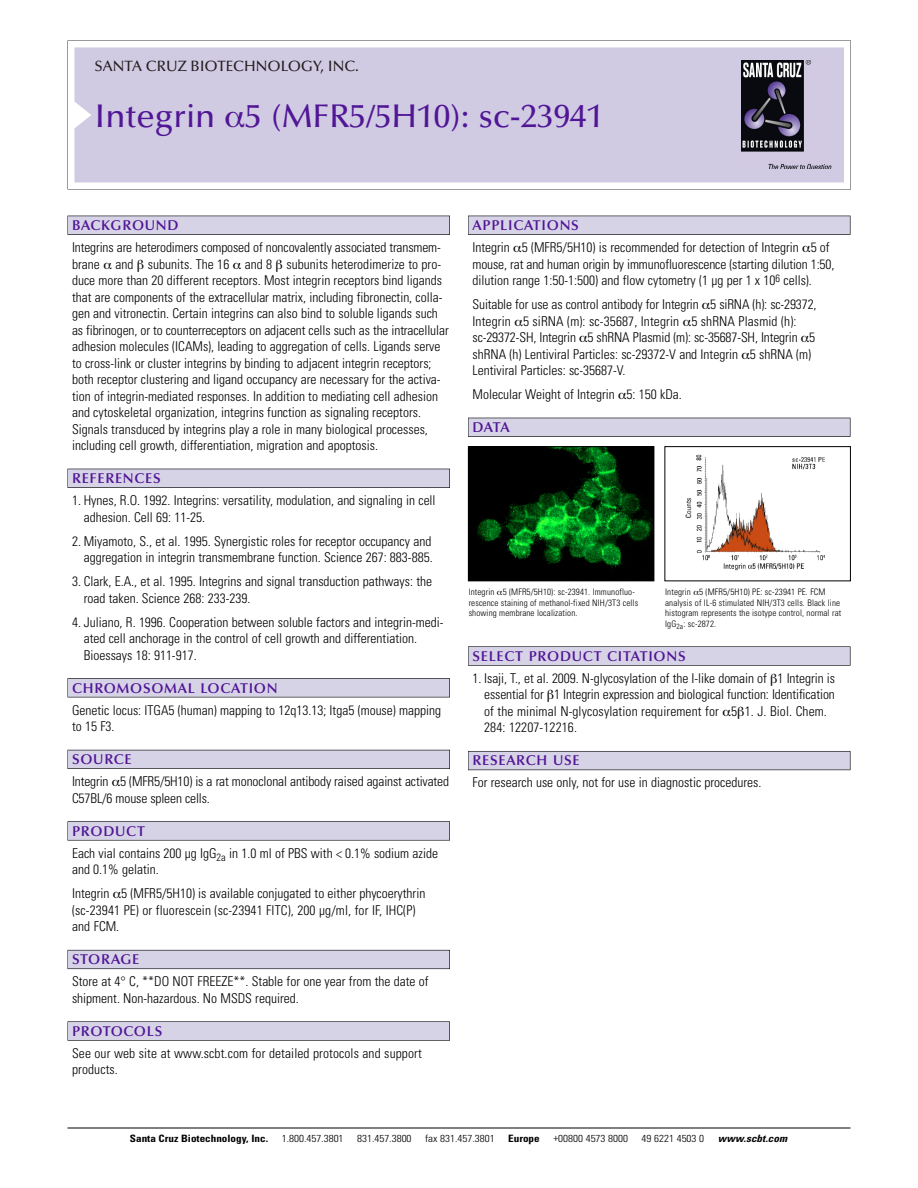
<style>
.page{position:relative;width:918px;height:1188px;background:#fff}
.page>*{position:absolute;margin:0;border:0;box-sizing:border-box;transform-origin:0 0}
.t1{font:500 33px "Optima";color:#511695}
.t2{font:500 15px "Optima";color:#231f20}
.t3{font:600 14.25px "Optima";letter-spacing:.05em;color:#511695}
.t4{font:300 condensed 13.5px/16.5px "Univers";color:#000}
.t5{font:300 condensed 10.2px "Univers";color:#000;scale:1.1 1}
.t6{font:700 condensed 10.2px "Univers";color:#000;scale:1.1 1}
.t7{font:italic 700 condensed 10.2px "Univers";letter-spacing:.005em;color:#000;scale:1.1 1}
.t8{font:300 condensed 9px/10.5px "Univers";letter-spacing:.015em;color:#000}
</style>
<div class="page">
<svg style="left:68px;top:40px;width:783px;height:149px"></svg>
<div style="left:74px;top:47px;width:770px;height:135px;background:#d1cae3"></div>
<img style="left:741px;top:60px;width:90px;height:108px">
<div style="left:68px;top:216px;width:382px;height:19px;background:#525155"></div>
<div style="left:68px;top:216px;width:381px;height:18px;background:#d7d3e7"></div>
<div style="left:68px;top:469px;width:382px;height:19px;background:#515055"></div>
<div style="left:68px;top:469px;width:381px;height:18px;background:#d7d3e7"></div>
<div style="left:68px;top:678px;width:382px;height:19px;background:#545357"></div>
<div style="left:68px;top:679px;width:381px;height:18px;background:#d7d3e7"></div>
<div style="left:68px;top:750px;width:382px;height:19px;background:#54535a"></div>
<div style="left:68px;top:750px;width:381px;height:18px;background:#d7d3e7"></div>
<svg style="left:68px;top:821px;width:382px;height:20px"></svg>
<div style="left:68px;top:822px;width:381px;height:18px;background:#d7d3e7"></div>
<div style="left:68px;top:950px;width:382px;height:19px;background:#66646e"></div>
<div style="left:68px;top:950px;width:381px;height:18px;background:#d7d3e7"></div>
<div style="left:68px;top:1021px;width:382px;height:20px;background:#616161"></div>
<div style="left:68px;top:1022px;width:381px;height:18px;background:#d7d3e7"></div>
<div style="left:468px;top:216px;width:382px;height:19px;background:#525155"></div>
<div style="left:468px;top:216px;width:382px;height:18px;background:#d7d3e7"></div>
<div style="left:468px;top:418px;width:382px;height:19px;background:#515055"></div>
<div style="left:468px;top:418px;width:382px;height:18px;background:#d7d3e7"></div>
<div style="left:468px;top:646px;width:382px;height:20px;background:#666"></div>
<div style="left:468px;top:647px;width:382px;height:18px;background:#d7d3e7"></div>
<div style="left:468px;top:751px;width:382px;height:19px;background:#5b5961"></div>
<div style="left:468px;top:752px;width:382px;height:18px;background:#d7d3e7"></div>
<hr style="left:68px;top:1128px;width:782px;height:1px;background:#000">
<img style="left:470px;top:448px;width:182px;height:131px">
<div style="left:468px;top:446px;width:186px;height:135px;border:1px solid #000"></div>
<img style="left:685px;top:454px;width:140px;height:122px">
<div style="left:664px;top:446px;width:187px;height:135px;border:1px solid #000"></div>
<svg style="left:225px;top:112px;width:19px;height:16px"></svg>
<p class="t2" style="left:94px;top:61px;width:266px">SANTA CRUZ BIOTECHNOLOGY, INC.</p>
<h1 class="t1" style="left:94px;top:103px;width:510px">Integrin 5 (MFR5/5H10): sc-23941</h1>
<p class="t3" style="left:72px;top:219px;width:108px">BACKGROUND</p>
<p class="t4" style="left:72px;top:240px;width:378px">Integrins are heterodimers composed of noncovalently associated transmem&shy;brane and subunits. The 16 and 8 subunits heterodimerize to pro&shy;duce more than 20 different receptors. Most integrin receptors bind ligands that are components of the extracellular matrix, including fibronectin, colla&shy;gen and vitronectin. Certain integrins can also bind to soluble ligands such as fibrinogen, or to counterreceptors on adjacent cells such as the intracellular adhesion molecules (ICAMs), leading to aggregation of cells. Ligands serve to cross-link or cluster integrins by binding to adjacent integrin receptors; both receptor clustering and ligand occupancy are necessary for the activa&shy;tion of integrin-mediated responses. In addition to mediating cell adhesion and cytoskeletal organization, integrins function as signaling receptors.<br>Signals transduced by integrins play a role in many biological processes, including cell growth, differentiation, migration and apoptosis.</p>
<p class="t3" style="left:72px;top:473px;width:90px">REFERENCES</p>
<p class="t4" style="left:84px;top:493px;width:353px;text-indent:-12px">1. Hynes, R.O. 1992. Integrins: versatility, modulation, and signaling in cell adhesion. Cell 69: 11-25.</p>
<p class="t4" style="left:72px;top:534px;width:362px;text-align:right">2. Miyamoto, S., et al. 1995. Synergistic roles for receptor occupancy and aggregation in integrin transmembrane function. Science 267: 883-885.</p>
<p class="t4" style="left:84px;top:574px;width:350px;text-indent:-12px">3. Clark, E.A., et al. 1995. Integrins and signal transduction pathways: the road taken. Science 268: 233-239.</p>
<p class="t4" style="left:84px;top:615px;width:361px;text-indent:-12px">4. Juliano, R. 1996. Cooperation between soluble factors and integrin-medi&shy;ated cell anchorage in the control of cell growth and differentiation.<br>Bioessays 18: 911-917.</p>
<p class="t3" style="left:72px;top:682px;width:207px">CHROMOSOMAL LOCATION</p>
<p class="t4" style="left:72px;top:703px;width:371px">Genetic locus: ITGA5 (human) mapping to 12q13.13; Itga5 (mouse) mapping to 15 F3.</p>
<p class="t3" style="left:72px;top:754px;width:61px">SOURCE</p>
<p class="t4" style="left:72px;top:774px;width:379px">Integrin 5 (MFR5/5H10) is a rat monoclonal antibody raised against activated<br>C57BL/6 mouse spleen cells.</p>
<p class="t3" style="left:72px;top:825px;width:74px">PRODUCT</p>
<p class="t4" style="left:72px;top:846px;width:368px">Each vial contains 200 µg IgG<sub>2a</sub> in 1.0 ml of PBS with &lt; 0.1% sodium azide and 0.1% gelatin.</p>
<p class="t4" style="left:72px;top:886px;width:355px">Integrin 5 (MFR5/5H10) is available conjugated to either phycoerythrin (sc-23941 PE) or fluorescein (sc-23941 FITC), 200 µg/ml, for IF, IHC(P) and FCM.</p>
<p class="t3" style="left:72px;top:954px;width:69px">STORAGE</p>
<p class="t4" style="left:72px;top:974px;width:358px">Store at 4° C, **DO NOT FREEZE**. Stable for one year from the date of shipment. Non-hazardous. No MSDS required.</p>
<p class="t3" style="left:72px;top:1025px;width:92px">PROTOCOLS</p>
<p class="t4" style="left:72px;top:1046px;width:351px">See our web site at www.scbt.com for detailed protocols and support products.</p>
<p class="t3" style="left:473px;top:219px;width:108px">APPLICATIONS</p>
<p class="t4" style="left:473px;top:240px;width:363px">Integrin 5 (MFR5/5H10) is recommended for detection of Integrin 5 of mouse, rat and human origin by immunofluorescence (starting dilution 1:50, dilution range 1:50-1:500) and flow cytometry (1 µg per 1 x 10<sup>6</sup> cells).</p>
<p class="t4" style="left:473px;top:297px;width:346px">Suitable for use as control antibody for Integrin 5 siRNA (h): sc-29372, Integrin 5 siRNA (m): sc-35687, Integrin 5 shRNA Plasmid (h): sc-29372-SH, Integrin 5 shRNA Plasmid (m): sc-35687-SH, Integrin 5 shRNA (h) Lentiviral Particles: sc-29372-V and Integrin 5 shRNA (m)<br>Lentiviral Particles: sc-35687-V.</p>
<p class="t4" style="left:473px;top:387px;width:211px">Molecular Weight of Integrin 5: 150 kDa.</p>
<p class="t3" style="left:473px;top:422px;width:39px">DATA</p>
<p class="t8" style="left:469px;top:588px;width:171px">Integrin 5 (MFR5/5H10): sc-23941. Immunofluo&shy;rescence staining of methanol-fixed NIH/3T3 cells showing membrane localization.</p>
<p class="t8" style="left:665px;top:588px;width:178px">Integrin 5 (MFR5/5H10) PE: sc-23941 PE. FCM analysis of IL-6 stimulated NIH/3T3 cells. Black line histogram represents the isotype control, normal rat IgG<sub>2a</sub>: sc-2872.</p>
<p class="t3" style="left:473px;top:650px;width:215px">SELECT PRODUCT CITATIONS</p>
<p class="t4" style="left:484px;top:671px;width:352px;text-indent:-12px">1. Isaji, T., et al. 2009. N-glycosylation of the I-like domain of 1 Integrin is essential for 1 Integrin expression and biological function: Identification of the minimal N-glycosylation requirement for 5 1. J. Biol. Chem.<br>284: 12207-12216.</p>
<p class="t3" style="left:473px;top:755px;width:109px">RESEARCH USE</p>
<p class="t4" style="left:473px;top:776px;width:290px">For research use only, not for use in diagnostic procedures.</p>
<p class="t6" style="left:130px;top:1135px;width:127px">Santa Cruz Biotechnology, Inc.</p>
<p class="t5" style="left:282px;top:1135px;width:58px">1.800.457.3801</p>
<p class="t5" style="left:357px;top:1135px;width:51px">831.457.3800</p>
<p class="t5" style="left:425px;top:1135px;width:65px">fax 831.457.3801</p>
<p class="t6" style="left:508px;top:1135px;width:30px">Europe</p>
<p class="t5" style="left:553px;top:1135px;width:69px">+00800 4573 8000</p>
<p class="t5" style="left:642px;top:1135px;width:58px">49 6221 4503 0</p>
<p class="t7" style="left:718px;top:1135px;width:64px">www.scbt.com</p>
</div>
